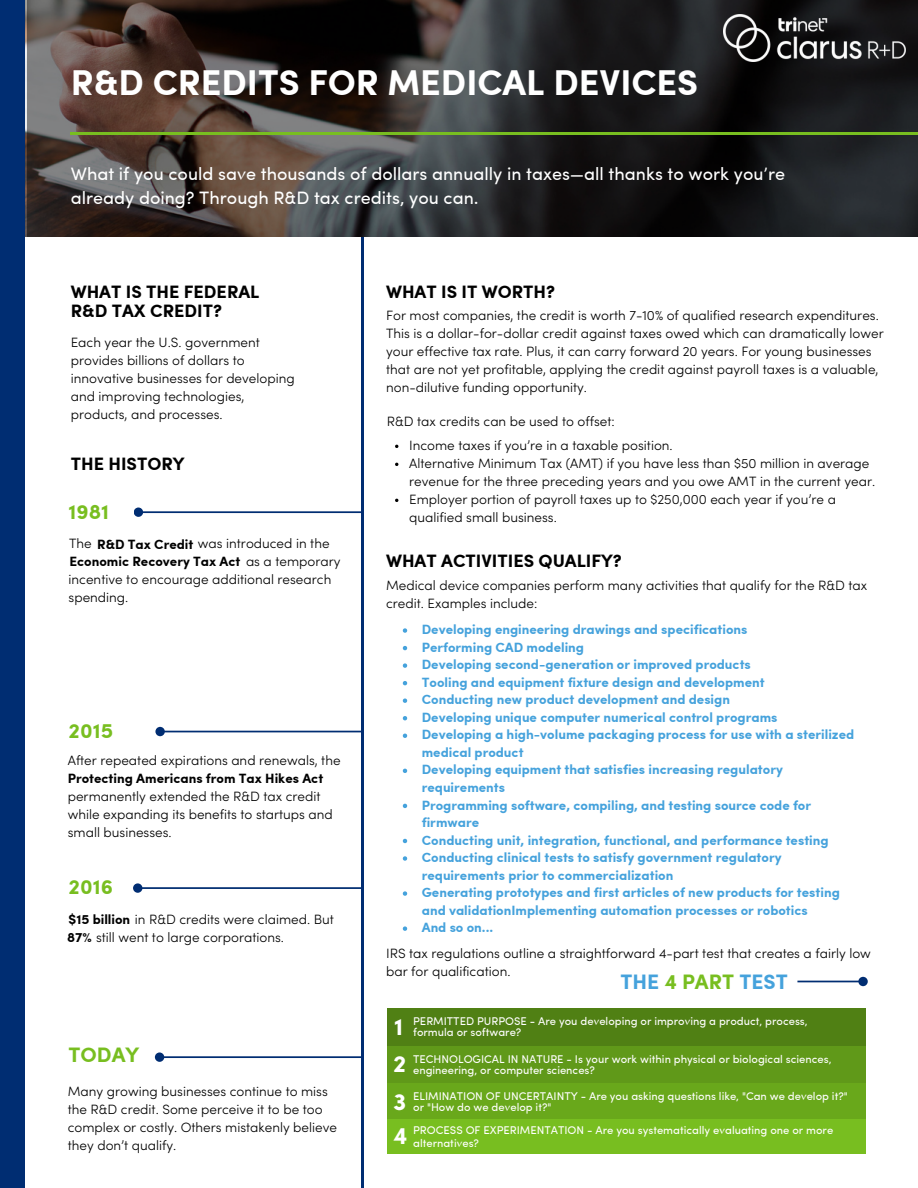
<style>
.page{position:relative;width:918px;height:1188px;background:#fff}
.page>*{position:absolute;margin:0;border:0;box-sizing:border-box;transform-origin:0 0}
.t1{font:700 36px "Sofia Pro";color:#fff}
.t2{font:700 21px "Sofia Pro";color:#78be20}
.t3{font:700 21px "Sofia Pro";color:#45a2dc}
.t4{font:18px/24.8px "Sofia Pro";color:#fff}
.t5{font:700 18px/19.2px "Sofia Pro";color:#000}
.t6{font:300 13.5px/18px "Sofia Pro";color:#000}
.t7{font:700 13.5px/17.5px "Sofia Pro";color:#45a2dc}
.t8{font:700 13.5px/18.3px "Sofia Pro";color:#000}
.t9{font:11.25px/11.2px "Sofia Pro";color:#fff}
.s1{font-weight:300}
.s2{font-weight:700}
.s3{color:#78be20}
.s4{font-weight:700;font-size:24px}
</style>
<div class="page">
<hr style="left:361px;top:236px;width:2px;height:952px;background:#002d72">
<svg style="left:27px;top:0;width:891px;height:236px;background:#312d2c"></svg>
<hr style="left:71px;top:133px;width:847px;height:2px;background:#78be20">
<svg style="left:403px;top:628px;width:4px;height:5px"></svg>
<svg style="left:403px;top:646px;width:4px;height:4px"></svg>
<svg style="left:403px;top:663px;width:4px;height:5px"></svg>
<svg style="left:403px;top:681px;width:4px;height:4px"></svg>
<svg style="left:403px;top:699px;width:4px;height:4px"></svg>
<svg style="left:403px;top:716px;width:4px;height:4px"></svg>
<svg style="left:403px;top:734px;width:4px;height:4px"></svg>
<svg style="left:403px;top:769px;width:4px;height:4px"></svg>
<svg style="left:403px;top:804px;width:4px;height:4px"></svg>
<svg style="left:403px;top:839px;width:4px;height:4px"></svg>
<svg style="left:403px;top:856px;width:4px;height:5px"></svg>
<svg style="left:403px;top:891px;width:4px;height:5px"></svg>
<svg style="left:403px;top:926px;width:4px;height:5px"></svg>
<div style="left:0;top:0;width:25px;height:1188px;background:#002d72"></div>
<div style="left:387px;top:1008px;width:479px;height:37px;background:#508014"></div>
<div style="left:387px;top:1046px;width:479px;height:37px;background:#609919"></div>
<div style="left:387px;top:1083px;width:479px;height:36px;background:#69a81b"></div>
<div style="left:387px;top:1119px;width:479px;height:34px;background:#78be20"></div>
<svg style="left:858px;top:977px;width:10px;height:9px"></svg>
<svg style="left:155px;top:1052px;width:9px;height:10px"></svg>
<svg style="left:133px;top:883px;width:9px;height:10px"></svg>
<svg style="left:155px;top:727px;width:10px;height:9px"></svg>
<svg style="left:134px;top:508px;width:9px;height:9px"></svg>
<img style="left:723px;top:15px;width:183px;height:47px">
<h1 class="t1" style="left:71px;top:55px;width:629px">R&amp;D CREDITS FOR MEDICAL DEVICES</h1>
<h3 class="t4" style="left:71px;top:160px;width:716px">What if you could save thousands of dollars annually in taxes—all thanks to work you’re already doing? Through R&amp;D tax credits, you can.</h3>
<h3 class="t5" style="left:71px;top:281px;width:190px">WHAT IS THE FEDERAL<br>R&amp;D TAX CREDIT?</h3>
<p class="t6" style="left:71px;top:335px;width:225px">Each year the U.S. government provides billions of dollars to innovative businesses for developing and improving technologies, products, and processes.</p>
<h3 class="t5" style="left:71px;top:453px;width:115px">THE HISTORY</h3>
<h2 class="t2" style="left:69px;top:496px;width:42px">1981</h2>
<p class="t8" style="left:69px;top:533px;width:273px"><span class="s1">The</span> R&amp;D Tax Credit <span class="s1">was introduced in the<br></span>Economic Recovery Tax Act <span class="s1">as a temporary</span></p>
<p class="t6" style="left:69px;top:572px;width:264px">incentive to encourage additional research spending.</p>
<h2 class="t2" style="left:69px;top:715px;width:46px">2015</h2>
<p class="t6" style="left:68px;top:752px;width:274px">After repeated expirations and renewals, the</p>
<p class="t6" style="left:68px;top:788px;width:267px">permanently extended the R&amp;D tax credit while expanding its benefits to startups and small businesses.</p>
<p class="t8" style="left:68px;top:768px;width:257px">Protecting Americans from Tax Hikes Act</p>
<h2 class="t2" style="left:69px;top:871px;width:46px">2016</h2>
<p class="t6" style="left:67px;top:911px;width:268px"><span class="s2">$15 billion</span> in R&amp;D credits were claimed. But<br><span class="s2">87%</span> still went to large corporations.</p>
<h2 class="t2" style="left:68px;top:1039px;width:72px">TODAY</h2>
<p class="t6" style="left:68px;top:1084px;width:271px">Many growing businesses continue to miss the R&amp;D credit. Some perceive it to be too complex or costly. Others mistakenly believe they don’t qualify.</p>
<h3 class="t5" style="left:386px;top:281px;width:170px">WHAT IS IT WORTH?</h3>
<p class="t6" style="left:386px;top:307px;width:499px">For most companies, the credit is worth 7-10% of qualified research expenditures.<br>This is a dollar-for-dollar credit against taxes owed which can dramatically lower your effective tax rate. Plus, it can carry forward 20 years. For young businesses that are not yet profitable, applying the credit against payroll taxes is a valuable, non-dilutive funding opportunity.</p>
<p class="t6" style="left:387px;top:413px;width:229px">R&amp;D tax credits can be used to offset:</p>
<p class="t6" style="left:409px;top:438px;width:468px">Income taxes if you’re in a taxable position.<br>Alternative Minimum Tax (AMT) if you have less than $50 million in average revenue for the three preceding years and you owe AMT in the current year.<br>Employer portion of payroll taxes up to $250,000 each year if you’re a qualified small business.</p>
<h3 class="t5" style="left:386px;top:551px;width:237px">WHAT ACTIVITIES QUALIFY?</h3>
<p class="t6" style="left:386px;top:577px;width:482px">Medical device companies perform many activities that qualify for the R&amp;D tax credit. Examples include:</p>
<p class="t7" style="left:422px;top:620px;width:434px">Developing engineering drawings and specifications<br>Performing CAD modeling<br>Developing second-generation or improved products<br>Tooling and equipment fixture design and development<br>Conducting new product development and design<br>Developing unique computer numerical control programs<br>Developing a high-volume packaging process for use with a sterilized medical product<br>Developing equipment that satisfies increasing regulatory requirements<br>Programming software, compiling, and testing source code for firmware<br>Conducting unit, integration, functional, and performance testing Conducting clinical tests to satisfy government regulatory requirements prior to commercialization<br>Generating prototypes and first articles of new products for testing and validationImplementing automation processes or robotics<br>And so on...</p>
<p class="t6" style="left:386px;top:946px;width:486px">IRS tax regulations outline a straightforward 4-part test that creates a fairly low bar for qualification.</p>
<h2 class="t3" style="left:620px;top:966px;width:169px">THE <span class="s3">4 PART</span> TEST</h2>
<p class="t9" style="left:394px;top:1015px;width:415px;text-indent:19px">PERMITTED PURPOSE - Are you developing or improving a product, process,<br><span class="s4">1</span> formula or software?</p>
<p class="t9" style="left:413px;top:1053px;width:420px;text-indent:-20px"><span class="s4">2</span> TECHNOLOGICAL IN NATURE - Is your work within physical or biological sciences, engineering, or computer sciences?</p>
<p class="t9" style="left:413px;top:1090px;width:436px;text-indent:-20px"><span class="s4">3</span> ELIMINATION OF UNCERTAINTY - Are you asking questions like, "Can we develop it?" or "How do we develop it?"</p>
<p class="t9" style="left:413px;top:1123px;width:422px;line-height:12.3px;text-indent:-20px"><span class="s4">4</span> PROCESS OF EXPERIMENTATION - Are you systematically evaluating one or more alternatives?</p>
</div>
